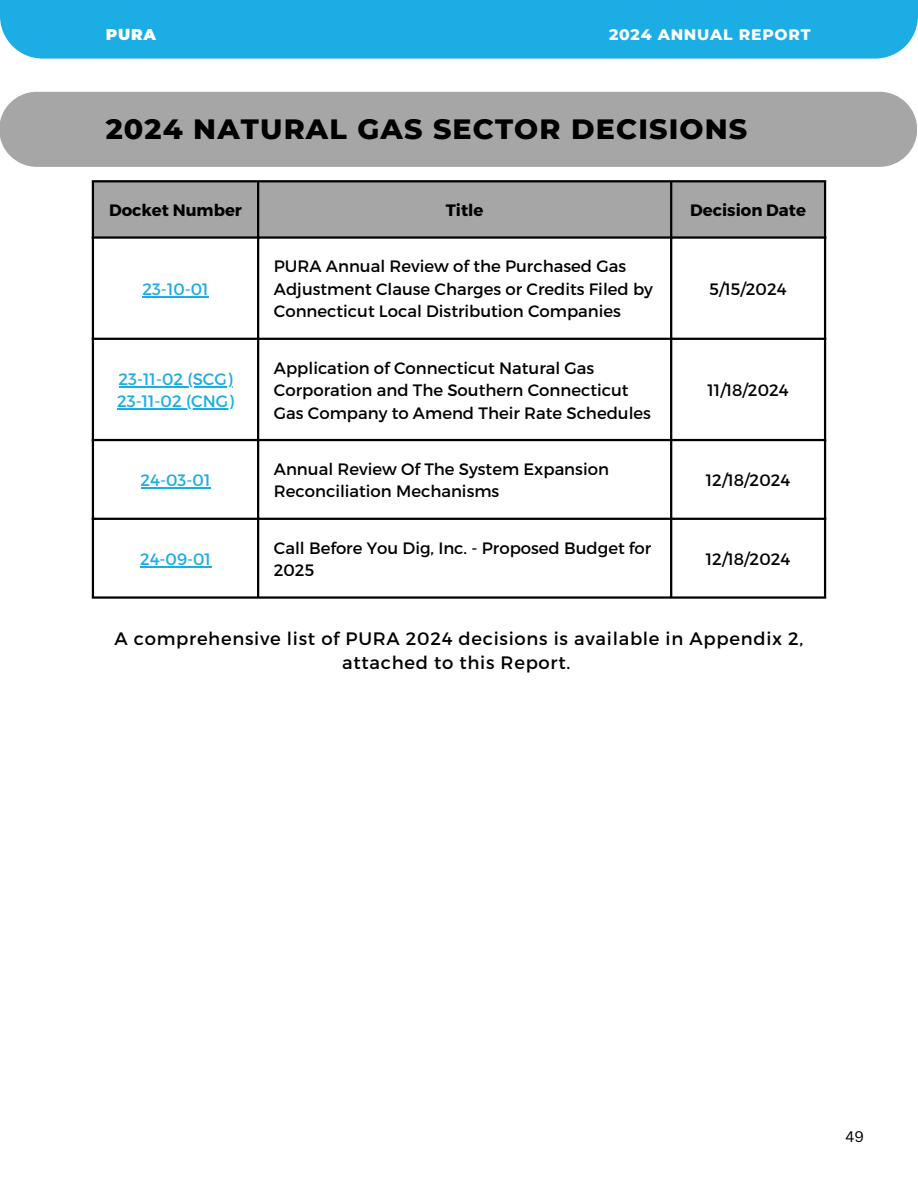
<style>
.page{position:relative;width:918px;height:1188px;background:#fff}
.page>*{position:absolute;margin:0;border:0;box-sizing:border-box;transform-origin:0 0}
.t1{font:800 28.5px "Montserrat";letter-spacing:.04em;color:#000}
.t2{font:18px/24.8px "Montserrat";letter-spacing:.04em;color:#000;text-align:center}
.t3{font:16.5px/22.5px "Montserrat";color:#000}
.t4{font:16.5px "Montserrat";color:#1cade4}
.t5{font:700 16.5px "Montserrat";color:#000}
.t6{font:800 15.6px "Montserrat";letter-spacing:.05em;color:#fff}
.t7{font:900 15.6px "Montserrat";color:#fff}
.t8{font:15px "Canva Sans";color:#000}
</style>
<div class="page">
<div style="left:0;top:0;width:918px;height:59px;background:#1cade4"></div>
<div style="left:0;top:92px;width:917px;height:75px;background:#a6a6a6;border-radius:38px"></div>
<div style="left:94px;top:182px;width:730px;height:54px;background:#a6a6a6"></div>
<hr style="left:142px;top:296px;width:67px;height:1px;background:#1cade4">
<hr style="left:119px;top:386px;width:113px;height:1px;background:#1cade4">
<hr style="left:117px;top:409px;width:117px;height:1px;background:#1cade4">
<hr style="left:141px;top:487px;width:69px;height:1px;background:#1cade4">
<hr style="left:140px;top:566px;width:71px;height:1px;background:#1cade4">
<hr style="left:92px;top:182px;width:2px;height:414px;background:#000">
<hr style="left:257px;top:182px;width:2px;height:414px;background:#000">
<hr style="left:670px;top:182px;width:2px;height:414px;background:#000">
<hr style="left:824px;top:182px;width:2px;height:414px;background:#000">
<hr style="left:92px;top:180px;width:734px;height:2px;background:#000">
<hr style="left:92px;top:236px;width:734px;height:3px;background:#000">
<hr style="left:92px;top:338px;width:734px;height:2px;background:#000">
<hr style="left:92px;top:439px;width:734px;height:2px;background:#000">
<hr style="left:92px;top:518px;width:734px;height:2px;background:#000">
<hr style="left:92px;top:596px;width:734px;height:3px;background:#000">
<p class="t7" style="left:106px;top:25px;width:52px">PURA</p>
<p class="t6" style="left:609px;top:25px;width:203px">2024 ANNUAL REPORT</p>
<p class="t1" style="left:106px;top:111px;width:643px">2024 NATURAL GAS SECTOR DECISIONS</p>
<h2 class="t5" style="left:109px;top:200px;width:134px">Docket Number</h2>
<h2 class="t5" style="left:446px;top:200px;width:39px">Title</h2>
<h1 class="t5" style="left:690px;top:200px;width:117px">Decision Date</h1>
<p class="t4" style="left:142px;top:278px;width:68px">23-10-01</p>
<p class="t4" style="left:119px;top:368px;width:115px">23-11-02 (SCG)</p>
<p class="t4" style="left:117px;top:391px;width:118px">23-11-02 (CNG)</p>
<p class="t4" style="left:141px;top:470px;width:71px">24-03-01</p>
<p class="t4" style="left:140px;top:548px;width:73px">24-09-01</p>
<p class="t3" style="left:274px;top:254px;width:381px">PURA Annual Review of the Purchased Gas<br>Adjustment Clause Charges or Credits Filed by<br>Connecticut Local Distribution Companies</p>
<p class="t3" style="left:274px;top:356px;width:379px">Application of Connecticut Natural Gas<br>Corporation and The Southern Connecticut<br>Gas Company to Amend Their Rate Schedules</p>
<p class="t3" style="left:710px;top:277px;width:78px">5/15/2024</p>
<p class="t3" style="left:708px;top:378px;width:83px">11/18/2024</p>
<p class="t3" style="left:274px;top:457px;width:337px">Annual Review Of The System Expansion<br>Reconciliation Mechanisms</p>
<p class="t3" style="left:706px;top:468px;width:86px">12/18/2024</p>
<p class="t3" style="left:274px;top:536px;width:379px">Call Before You Dig, Inc. - Proposed Budget for<br>2025</p>
<p class="t3" style="left:706px;top:547px;width:86px">12/18/2024</p>
<p class="t2" style="left:115px;top:625px;width:690px">A comprehensive list of PURA 2024 decisions is available in Appendix 2, attached to this Report.</p>
<p class="t8" style="left:846px;top:1126px;width:20px">49</p>
</div>
